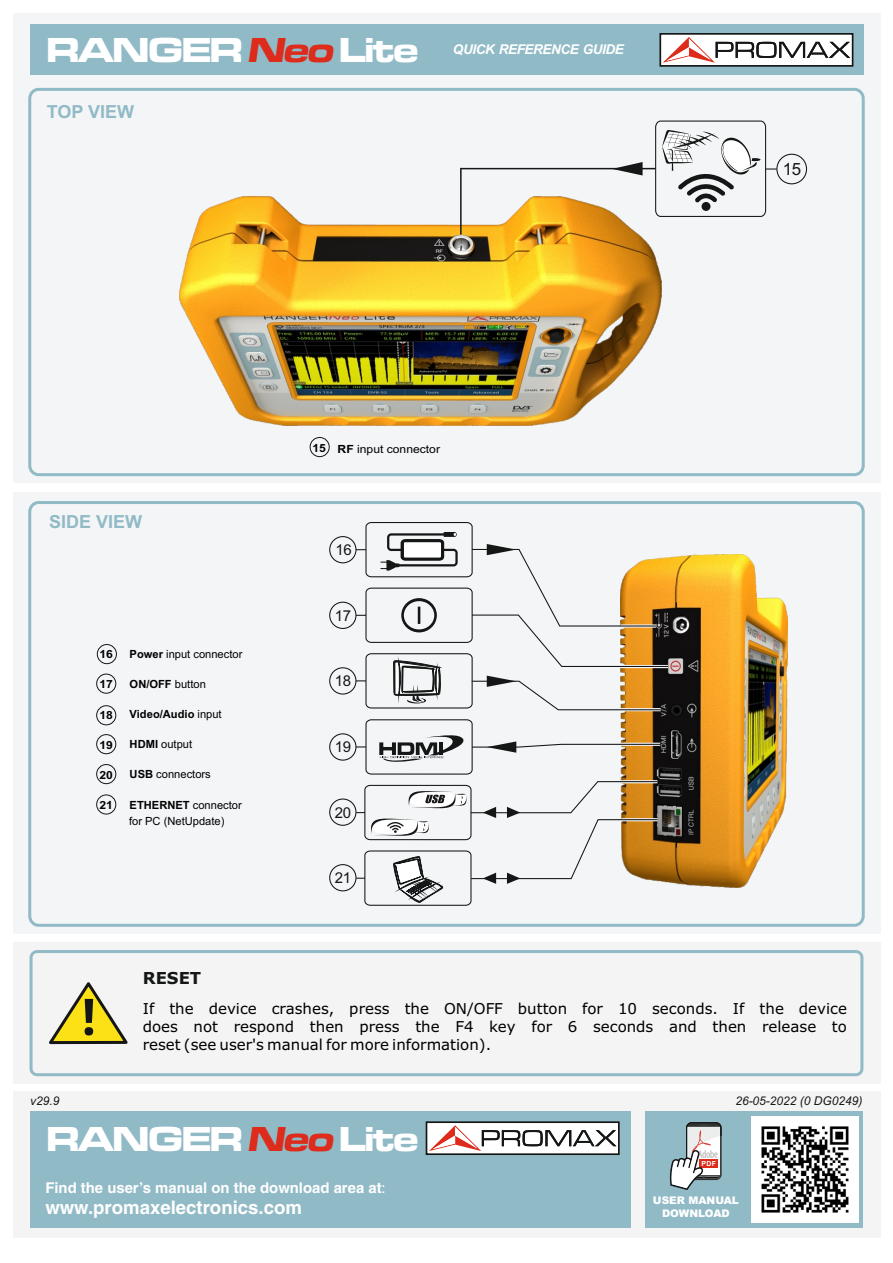
<style>
.page{position:relative;width:893px;height:1263px;background:#fff}
.page>*{position:absolute;margin:0;border:0;box-sizing:border-box;transform-origin:0 0}
.t1{font:700 50.25px "Droid Sans";color:#151616}
.t2{font:36px "Microgramma D Bold Exte";letter-spacing:-.025em;color:#fff}
.t3{font:700 18.6px "Switzerland";color:#fff}
.t4{font:700 18px "Arial";color:#91bac7}
.t5{font:16.95px "Arial";color:#151616}
.t6{font:700 16.5px "Verdana";color:#151616}
.t7{font:15px/18.3px "Verdana";color:#000;text-align:justify}
.t8{font:15px "Arial";letter-spacing:-.03em;color:#151616}
.t9{font:700 14.85px "Switzerland";color:#fff}
.t10{font:italic 700 13.5px "Arial";letter-spacing:-.03em;color:#fff}
.t11{font:italic 12px "Arial";color:#151616}
.t12{font:11.25px/16.5px "Arial";color:#000}
.t13{font:700 11.25px "Arial";color:#000}
.t14{font:11.25px "Arial";color:#000;scale:1.08 1}
.t15{font:700 11.25px "Arial";color:#000;scale:1.08 1}
.t16{font:900 10.5px/13.4px "Arial";color:#fff;text-align:center}
.t17{font:700 7.05px "Arial";color:#fff}
.s1{font-style:italic;color:#dd2b1c}
.s2{font-weight:700}
.s3{font-weight:400}
.s4{font-size:12.15px}
.s5{font-family:"Switzerland Plain";font-weight:400}
</style>
<div class="page">
<div style="left:14px;top:1091px;width:867px;height:147px;background:#f4f4f4"></div>
<div style="left:13px;top:492px;width:867px;height:441px;background:#f4f5f7"></div>
<div style="left:13px;top:13px;width:867px;height:470px;background:#f4f5f7"></div>
<div style="left:28px;top:88px;width:837px;height:388px;border:3px solid #91bac7;border-radius:9px"></div>
<div style="left:645px;top:1111px;width:218px;height:117px;background:#91bac7"></div>
<div style="left:30px;top:1111px;width:600px;height:117px;background:#91bac7"></div>
<svg style="left:425px;top:1121px;width:195px;height:34px;background:#c5bebd"></svg>
<svg style="left:669px;top:1122px;width:53px;height:68px"></svg>
<div style="left:30px;top:24px;width:833px;height:51px;background:#91bac7"></div>
<svg style="left:659px;top:33px;width:195px;height:34px;background:#c5bdbd"></svg>
<div style="left:28px;top:501px;width:837px;height:426px;border:3px solid #91bac7;border-radius:9px"></div>
<div style="left:97px;top:644px;width:20px;height:20px;border:1px solid #151616;border-radius:50%"></div>
<div style="left:97px;top:705px;width:19px;height:20px;border:1px solid #151616;border-radius:50%"></div>
<div style="left:97px;top:674px;width:19px;height:19px;border:1px solid #151616;border-radius:50%"></div>
<div style="left:97px;top:734px;width:19px;height:20px;border:1px solid #151616;border-radius:50%"></div>
<div style="left:97px;top:764px;width:19px;height:20px;border:1px solid #151616;border-radius:50%"></div>
<div style="left:97px;top:795px;width:19px;height:19px;border:1px solid #151616;border-radius:50%"></div>
<div style="left:310px;top:437px;width:19px;height:20px;border:1px solid #151616;border-radius:50%"></div>
<img style="left:180px;top:196px;width:482px;height:229px">
<svg style="left:612px;top:162px;width:31px;height:13px"></svg>
<div style="left:13px;top:942px;width:867px;height:142px;background:#f4f4f4"></div>
<svg style="left:30px;top:950px;width:833px;height:126px"></svg>
<hr style="left:461px;top:168px;width:194px;height:1px;background:#151616">
<hr style="left:460px;top:168px;width:2px;height:66px;background:#151616">
<img style="left:621px;top:555px;width:166px;height:333px">
<div style="left:329px;top:602px;width:27px;height:27px;border:1px solid #151616;border-radius:50%"></div>
<div style="left:329px;top:667px;width:27px;height:27px;border:1px solid #151616;border-radius:50%"></div>
<div style="left:329px;top:536px;width:27px;height:27px;border:1px solid #151616;border-radius:50%"></div>
<div style="left:329px;top:733px;width:27px;height:28px;border:1px solid #151616;border-radius:50%"></div>
<div style="left:329px;top:798px;width:27px;height:28px;border:1px solid #151616;border-radius:50%"></div>
<div style="left:329px;top:864px;width:27px;height:27px;border:1px solid #151616;border-radius:50%"></div>
<svg style="left:356px;top:522px;width:313px;height:189px"></svg>
<svg style="left:356px;top:719px;width:306px;height:187px"></svg>
<img style="left:752px;top:1116px;width:106px;height:106px">
<div style="left:776px;top:154px;width:31px;height:30px;border:1px solid #151616;border-radius:50%"></div>
<svg style="left:655px;top:120px;width:122px;height:97px"></svg>
<div style="left:701px;top:202px;width:9px;height:9px;background:#151616;border-radius:50%"></div>
<h2 class="t2" style="left:47px;top:34px;width:373px">RANGER <span class="s1">Neo</span> ite</h2>
<h2 class="t2" style="left:339px;top:34px;width:28px">L</h2>
<p class="t10" style="left:453px;top:44px;width:173px">QUICK REFERENCE GUIDE</p>
<p class="t4" style="left:47px;top:105px;width:89px">TOP VIEW</p>
<p class="t4" style="left:49px;top:515px;width:95px">SIDE VIEW</p>
<p class="t15" style="left:100px;top:650px;width:14px">16</p>
<p class="t15" style="left:100px;top:680px;width:14px">17</p>
<p class="t15" style="left:100px;top:710px;width:14px">18</p>
<p class="t15" style="left:100px;top:740px;width:14px">19</p>
<p class="t15" style="left:100px;top:771px;width:14px">20</p>
<p class="t15" style="left:100px;top:801px;width:14px">21</p>
<p class="t12" style="left:130px;top:646px;width:114px"><span class="s2">Power</span> input connector</p>
<p class="t13" style="left:130px;top:680px;width:78px">ON/OFF <span class="s3">button</span></p>
<p class="t13" style="left:130px;top:710px;width:94px">Video/Audio <span class="s3">input</span></p>
<p class="t12" style="left:130px;top:737px;width:64px"><span class="s2">HDMI</span> output</p>
<p class="t12" style="left:130px;top:767px;width:83px"><span class="s2">USB</span> connectors</p>
<p class="t12" style="left:129px;top:797px;width:114px"><span class="s2">ETHERNET</span> connector for PC (NetUpdate)</p>
<p class="t14" style="left:312px;top:445px;width:120px"><span class="s2">15 RF</span> input connector</p>
<p class="t8" style="left:335px;top:544px;width:18px">16</p>
<p class="t8" style="left:335px;top:610px;width:18px">17</p>
<p class="t8" style="left:335px;top:675px;width:18px">18</p>
<p class="t8" style="left:335px;top:741px;width:18px">19</p>
<p class="t8" style="left:335px;top:807px;width:18px">20</p>
<p class="t8" style="left:335px;top:872px;width:18px">21</p>
<p class="t5" style="left:783px;top:163px;width:20px">15</p>
<p class="t11" style="left:30px;top:1096px;width:31px">v29.9</p>
<h1 class="t1" style="left:82px;top:996px;width:16px">!</h1>
<p class="t6" style="left:143px;top:971px;width:60px">RESET</p>
<p class="t7" style="left:143px;top:1000px;width:706px">If the device crashes, press the ON/OFF button for 10 seconds. If the device does not respond then press the F4 key for 6 seconds and then release to reset (see user's manual for more information).</p>
<p class="t11" style="left:735px;top:1096px;width:129px">26-05-2022 <span class="s4">(0 DG0249)</span></p>
<h2 class="t2" style="left:47px;top:1123px;width:373px">RANGER <span class="s1">Neo</span>Lite</h2>
<p class="t9" style="left:45px;top:1182px;width:342px">Find the user's manual on the download area at<span class="s5">:</span></p>
<p class="t3" style="left:45px;top:1200px;width:258px">www.promaxelectronics.com</p>
<p class="t17" style="left:701px;top:1160px;width:16px">PDF</p>
<p class="t16" style="left:653px;top:1194px;width:87px">USER MANUAL<br>DOWNLOAD</p>
</div>
